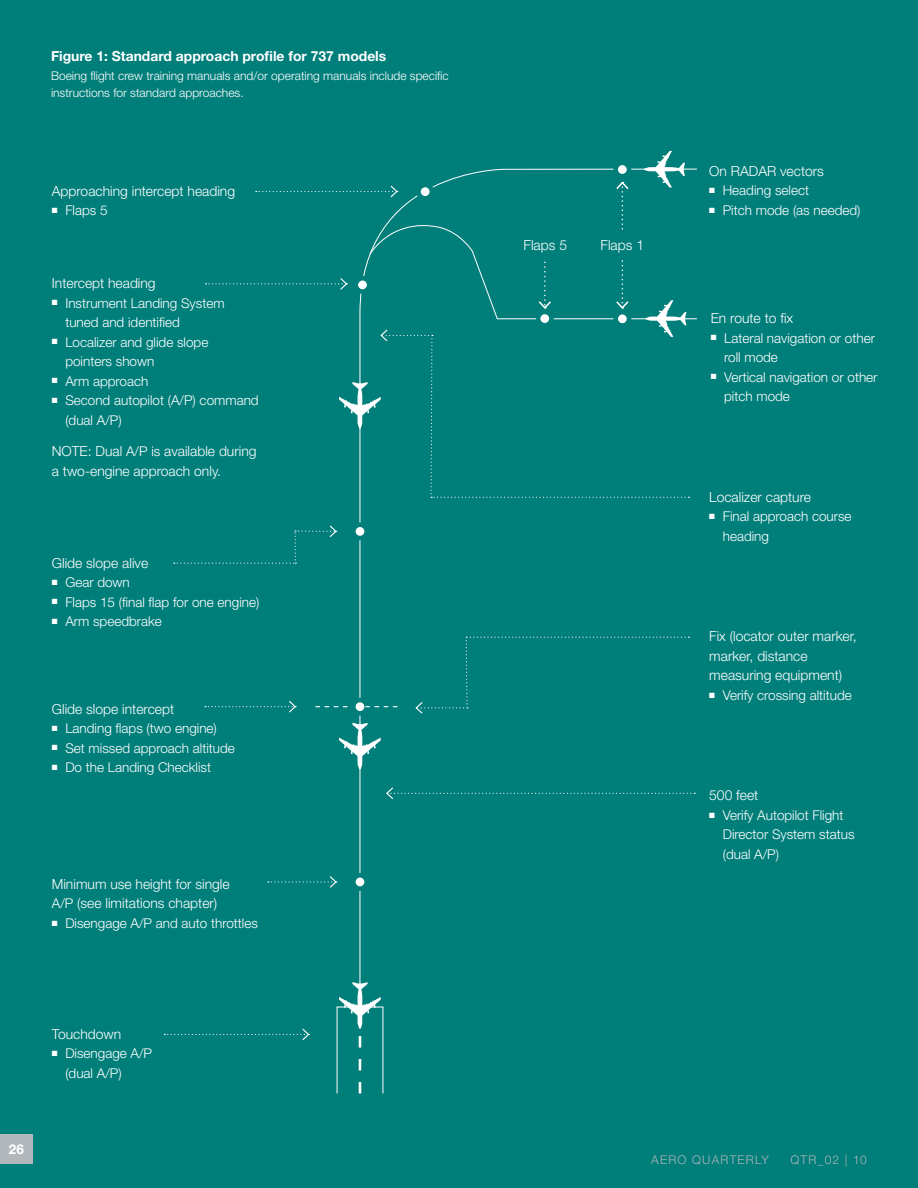
<style>
.page{position:relative;width:918px;height:1188px;background:#007e7a}
.page>*{position:absolute;margin:0;border:0;box-sizing:border-box;transform-origin:0 0}
.t1{font:300 13.8px/19.5px "Helvetica Neue LT Std";color:#fff}
.t2{font:700 13.8px "Helvetica Neue LT Std";color:#fff}
.t3{font:300 13.5px/19.5px "Helvetica Neue LT Std";color:#fff}
.t4{font:700 13.5px "Helvetica Neue LT Std";color:#fff}
.t5{font:300 12px/16.5px "Helvetica Neue LT Std";color:#fff}
.t6{font:300 12px "Helvetica Neue LT Std";letter-spacing:.1em;color:#b2b7bb}
.s1{font-size:13.5px}
</style>
<div class="page">
<div style="left:0;top:1134px;width:33px;height:30px;background:#b2b7bb"></div>
<svg style="left:339px;top:722px;width:42px;height:48px"></svg>
<svg style="left:339px;top:981px;width:42px;height:112px"></svg>
<svg style="left:353px;top:525px;width:14px;height:13px"></svg>
<div style="left:351px;top:522px;width:18px;height:18px;border:4px solid #007e7a;border-radius:50%"></div>
<svg style="left:174px;top:525px;width:164px;height:39px"></svg>
<svg style="left:164px;top:1028px;width:146px;height:13px"></svg>
<svg style="left:353px;top:700px;width:14px;height:13px"></svg>
<div style="left:351px;top:698px;width:18px;height:18px;border:4px solid #007e7a;border-radius:50%"></div>
<svg style="left:315px;top:706px;width:33px;height:1px"></svg>
<svg style="left:365px;top:706px;width:32px;height:1px"></svg>
<svg style="left:205px;top:701px;width:92px;height:12px"></svg>
<svg style="left:353px;top:875px;width:14px;height:14px"></svg>
<div style="left:351px;top:873px;width:18px;height:18px;border:4px solid #007e7a;border-radius:50%"></div>
<svg style="left:268px;top:876px;width:70px;height:12px"></svg>
<svg style="left:386px;top:787px;width:309px;height:12px"></svg>
<svg style="left:206px;top:151px;width:491px;height:347px"></svg>
<svg style="left:415px;top:637px;width:274px;height:77px"></svg>
<p class="t2" style="left:51px;top:47px;width:337px">Figure 1: Standard approach profile for 737 models</p>
<p class="t5" style="left:51px;top:67px;width:399px">Boeing flight crew training manuals and/or operating manuals include specific instructions for standard approaches.</p>
<p class="t1" style="left:52px;top:181px;width:185px">Approaching intercept heading</p>
<p class="t3" style="left:52px;top:200px;width:57px">■ Flaps 5</p>
<p class="t1" style="left:52px;top:273px;width:105px">Intercept heading</p>
<p class="t3" style="left:65px;top:293px;width:161px;text-indent:-14px">■ Instrument Landing System tuned and identified</p>
<p class="t3" style="left:65px;top:332px;width:145px;text-indent:-14px">■ Localizer and glide slope pointers shown</p>
<p class="t3" style="left:52px;top:371px;width:98px">■ Arm approach</p>
<p class="t3" style="left:65px;top:390px;width:195px;text-indent:-14px">■ Second autopilot (A/P) command (dual A/P)</p>
<p class="t1" style="left:52px;top:441px;width:10px">NOTE</p>
<p class="t1" style="left:52px;top:441px;width:206px;text-indent:36px">: Dual <span class="s1">A/P is</span> available during a two-engine approach only.</p>
<p class="t1" style="left:52px;top:553px;width:98px">Glide slope alive</p>
<p class="t3" style="left:52px;top:572px;width:80px">■ Gear down</p>
<p class="t3" style="left:52px;top:592px;width:209px">■ Flaps 15 (final flap for one engine)</p>
<p class="t3" style="left:52px;top:611px;width:112px">■ Arm speedbrake</p>
<p class="t1" style="left:52px;top:699px;width:124px">Glide slope intercept</p>
<p class="t3" style="left:52px;top:718px;width:167px">■ Landing flaps (two engine)</p>
<p class="t3" style="left:52px;top:738px;width:185px">■ Set missed approach altitude</p>
<p class="t3" style="left:52px;top:757px;width:161px">■ Do the Landing Checklist</p>
<p class="t1" style="left:52px;top:874px;width:179px">Minimum use height for single<br><span class="s1">A/P</span> (see limitations chapter)</p>
<p class="t3" style="left:52px;top:913px;width:208px">■ Disengage A/P and auto throttles</p>
<p class="t4" style="left:9px;top:1141px;width:17px">26</p>
<p class="t1" style="left:52px;top:1024px;width:71px">Touchdown</p>
<p class="t3" style="left:65px;top:1043px;width:88px;text-indent:-14px">■ Disengage A/P (dual A/P)</p>
<p class="t1" style="left:524px;top:235px;width:45px">Flaps 5</p>
<p class="t1" style="left:601px;top:235px;width:45px">Flaps 1</p>
<p class="t1" style="left:709px;top:161px;width:116px">On RADAR vectors</p>
<p class="t3" style="left:709px;top:181px;width:101px">■ Heading select</p>
<p class="t3" style="left:709px;top:200px;width:153px">■ Pitch mode (as needed)</p>
<p class="t1" style="left:711px;top:308px;width:84px">En route to fix</p>
<p class="t3" style="left:724px;top:328px;width:152px;text-indent:-14px">■ Lateral navigation or other roll mode</p>
<p class="t3" style="left:724px;top:367px;width:155px;text-indent:-14px">■ Vertical navigation or other pitch mode</p>
<p class="t1" style="left:709px;top:487px;width:103px">Localizer capture</p>
<p class="t3" style="left:723px;top:506px;width:130px;text-indent:-13px">■ Final approach course heading</p>
<p class="t1" style="left:709px;top:626px;width:149px">Fix (locator outer marker, marker, distance measuring equipment)</p>
<p class="t3" style="left:709px;top:685px;width:144px">■ Verify crossing altitude</p>
<p class="t1" style="left:709px;top:785px;width:51px">500 feet</p>
<p class="t3" style="left:723px;top:805px;width:133px;text-indent:-13px">■ Verify Autopilot Flight<br>Director System status (dual A/P)</p>
<p class="t6" style="left:651px;top:1152px;width:117px">aero quarterly</p>
<p class="t6" style="left:790px;top:1152px;width:78px">qtr_02 | 10</p>
</div>
